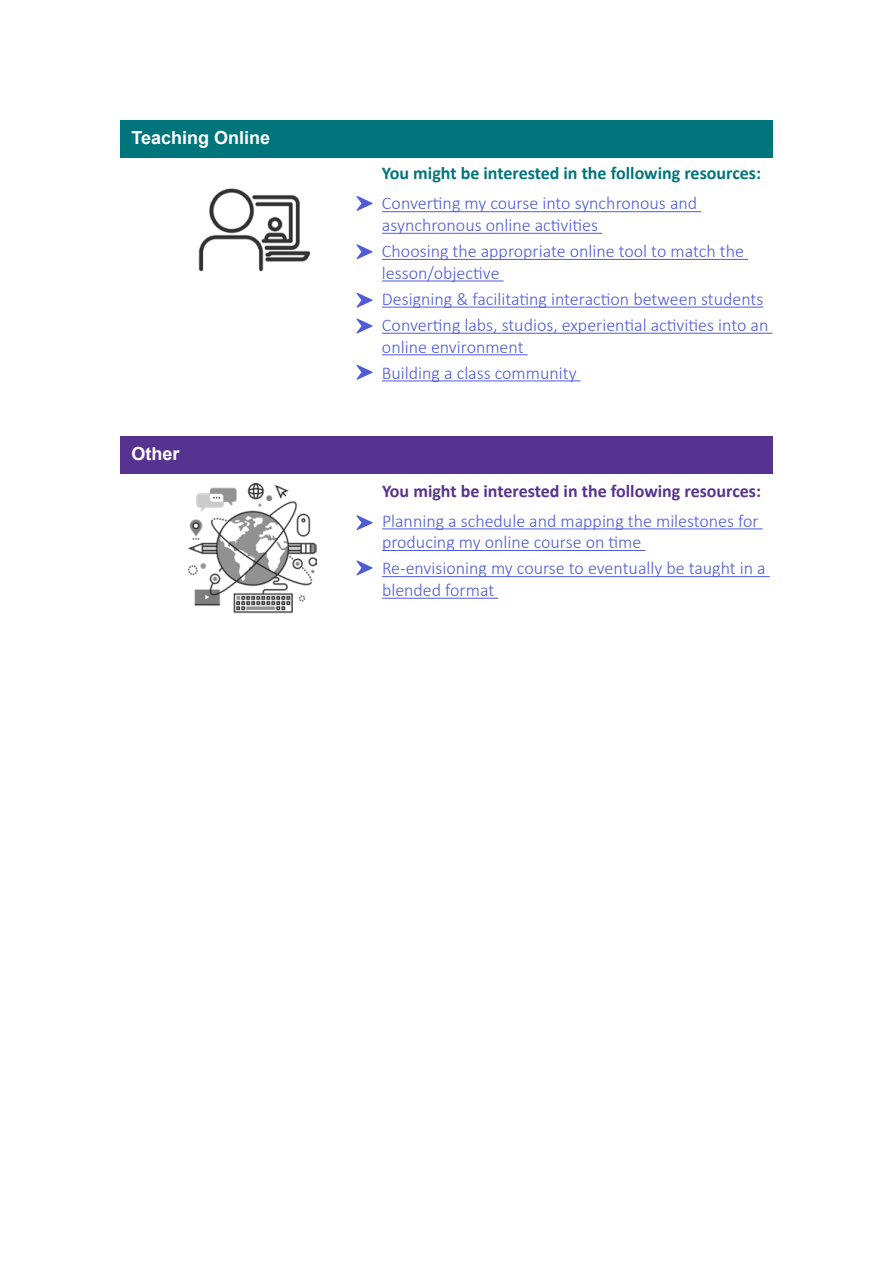
<style>
.page{position:relative;width:893px;height:1263px;background:#fff}
.page>*{position:absolute;margin:0;border:0;box-sizing:border-box;transform-origin:0 0}
.t1{font:300 18px/21.6px "Calibri";color:#4f5cd6}
.t2{font:700 18px "Calibri";color:#00757c}
.t3{font:700 18px "Calibri";color:#573390}
.t4{font:700 18px "Arial";color:#fff}
</style>
<div class="page">
<div style="left:120px;top:436px;width:653px;height:38px;background:#573390"></div>
<div style="left:120px;top:120px;width:653px;height:37px;background:#00757c"></div>
<hr style="left:382px;top:211px;width:319px;height:1px;background:#4f5cd6">
<hr style="left:382px;top:233px;width:220px;height:1px;background:#4f5cd6">
<hr style="left:382px;top:259px;width:366px;height:1px;background:#4f5cd6">
<hr style="left:382px;top:281px;width:122px;height:1px;background:#4f5cd6">
<hr style="left:382px;top:307px;width:381px;height:1px;background:#4f5cd6">
<hr style="left:382px;top:333px;width:390px;height:1px;background:#4f5cd6">
<hr style="left:382px;top:354px;width:146px;height:1px;background:#4f5cd6">
<hr style="left:382px;top:380px;width:199px;height:1px;background:#4f5cd6">
<hr style="left:382px;top:528px;width:381px;height:1px;background:#4f5cd6">
<hr style="left:382px;top:550px;width:263px;height:1px;background:#4f5cd6">
<hr style="left:382px;top:576px;width:388px;height:1px;background:#4f5cd6">
<hr style="left:382px;top:598px;width:116px;height:1px;background:#4f5cd6">
<svg style="left:356px;top:196px;width:17px;height:15px"></svg>
<svg style="left:356px;top:244px;width:17px;height:15px"></svg>
<svg style="left:356px;top:293px;width:17px;height:15px"></svg>
<svg style="left:356px;top:318px;width:17px;height:15px"></svg>
<svg style="left:356px;top:365px;width:17px;height:15px"></svg>
<svg style="left:356px;top:515px;width:17px;height:15px"></svg>
<svg style="left:356px;top:560px;width:17px;height:15px"></svg>
<img style="left:189px;top:483px;width:127px;height:131px">
<img style="left:198px;top:188px;width:113px;height:84px">
<p class="t4" style="left:132px;top:125px;width:140px">Teaching Online</p>
<p class="t4" style="left:131px;top:441px;width:50px">Other</p>
<p class="t2" style="left:382px;top:161px;width:381px">You might be interested in the following resources:</p>
<p class="t1" style="left:382px;top:192px;width:317px">Converting my course into synchronous and asynchronous online activities</p>
<p class="t1" style="left:382px;top:240px;width:363px">Choosing the appropriate online tool to match the lesson/objective</p>
<p class="t1" style="left:382px;top:286px;width:388px;line-height:26.1px">Designing &amp; facilitating interaction between students<br>Converting labs, studios, experiential activities into an</p>
<p class="t1" style="left:382px;top:333px;width:196px;line-height:26.1px">online environment<br>Building a class community</p>
<p class="t3" style="left:382px;top:478px;width:381px">You might be interested in the following resources:</p>
<p class="t1" style="left:382px;top:510px;width:378px">Planning a schedule and mapping the milestones for producing my online course on time</p>
<p class="t1" style="left:382px;top:557px;width:385px">Re-envisioning my course to eventually be taught in a blended format</p>
</div>
